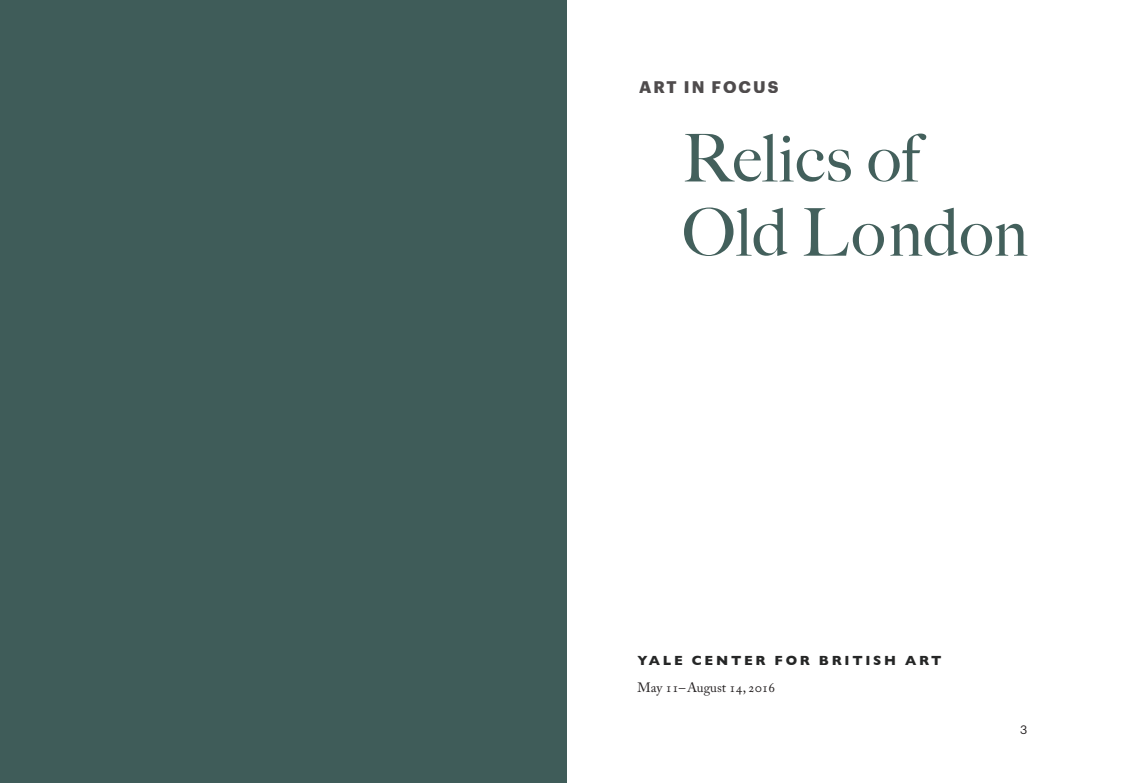
<style>
.page{position:relative;width:1134px;height:783px;background:#fff}
.page>*{position:absolute;margin:0;border:0;box-sizing:border-box;transform-origin:0 0}
.t1{font:500 66px "Big Caslon";letter-spacing:.005em;color:#43605c}
.t2{font:700 16.5px "Graphik";letter-spacing:.125em;color:#231f20}
.paragraph{font:700 13.5px "Gill Sans";letter-spacing:.2em;color:#252626}
.paragraph-2{font:13.5px "Adobe Caslon Pro";color:#231f20}
.t3{font:12px "Graphik";color:#231f20}
</style>
<div class="page">
<div style="left:0;top:0;width:567px;height:783px;background:#3f5c59"></div>
<p class="t2" style="left:639px;top:74px;width:141px">ART IN FOCUS</p>
<p class="t1" style="left:682px;top:120px;width:239px">Relics of</p>
<p class="t1" style="left:682px;top:194px;width:347px">Old London</p>
<p class="paragraph" style="left:638px;top:653px;width:306px">YALE CENTER FOR BRITISH ART</p>
<p class="paragraph-2" style="left:638px;top:680px;width:139px">May 11–August 14, 2016</p>
<p class="t3" style="left:1020px;top:721px;width:9px">3</p>
</div>
